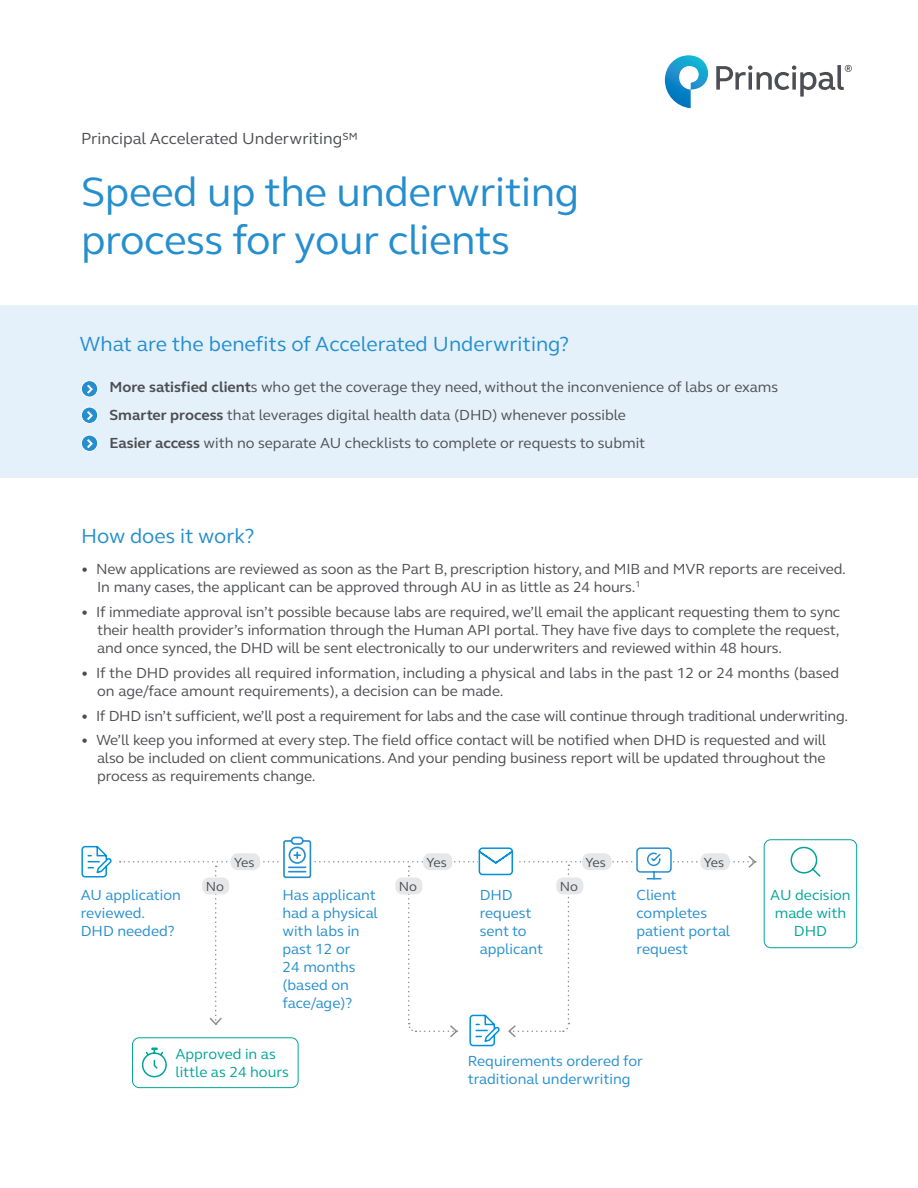
<style>
.page{position:relative;width:918px;height:1188px;background:#fff}
.page>*{position:absolute;margin:0;border:0;box-sizing:border-box;transform-origin:0 0}
.t1{font:42px/48px "FS Elliot Pro";letter-spacing:-.01em;color:#258ece}
.t2{font:21px "FS Elliot Pro";color:#258ece}
.t3{font:16.5px "FS Elliot Pro";color:#4d4e53}
.t4{font:15px/18px "FS Elliot Pro";letter-spacing:-.01em;color:#4d4e53}
.t5{font:15px/18px "FS Elliot Pro";color:#258ece}
.t6{font:15px/18px "FS Elliot Pro";color:#00a499}
.t7{font:13.5px "FS Elliot Pro";color:#4d4e53}
.s1{font-weight:700}
</style>
<div class="page">
<div style="left:0;top:305px;width:918px;height:173px;background:#e4f1fa"></div>
<svg style="left:81px;top:381px;width:17px;height:16px"></svg>
<div style="left:81px;top:380px;width:17px;height:17px;border:1px solid #fff;border-radius:50%"></div>
<svg style="left:87px;top:385px;width:6px;height:9px"></svg>
<div style="left:81px;top:407px;width:17px;height:16px;background:#258ece;border-radius:50%"></div>
<div style="left:81px;top:407px;width:17px;height:17px;border:1px solid #fff;border-radius:50%"></div>
<svg style="left:87px;top:411px;width:6px;height:9px"></svg>
<div style="left:81px;top:435px;width:17px;height:16px;background:#258ece;border-radius:50%"></div>
<div style="left:81px;top:435px;width:17px;height:17px;border:1px solid #fff;border-radius:50%"></div>
<svg style="left:87px;top:439px;width:6px;height:9px"></svg>
<svg style="left:665px;top:55px;width:43px;height:53px"></svg>
<svg style="left:716px;top:65px;width:136px;height:32px"></svg>
<svg style="left:790px;top:846px;width:31px;height:31px"></svg>
<svg style="left:81px;top:845px;width:31px;height:33px"></svg>
<svg style="left:120px;top:836px;width:637px;height:242px"></svg>
<div style="left:764px;top:839px;width:93px;height:109px;border:1px solid #00a499;border-radius:7px"></div>
<div style="left:132px;top:1037px;width:166px;height:51px;border:1px solid #00a499;border-radius:7px"></div>
<p class="t3" style="left:81px;top:128px;width:278px">Principal Accelerated Underwriting℠</p>
<h1 class="t1" style="left:81px;top:167px;width:500px">Speed up the underwriting process for your clients</h1>
<h2 class="t2" style="left:80px;top:330px;width:491px">What are the benefits of Accelerated Underwriting?</h2>
<p class="t4" style="left:110px;top:373px;width:670px;line-height:27.8px"><span class="s1">More satisfied client</span>s who get the coverage they need, without the inconvenience of labs or exams<br><span class="s1">Smarter process</span> that leverages digital health data (DHD) whenever possible<br><span class="s1">Easier access</span> with no separate AU checklists to complete or requests to submit</p>
<h2 class="t2" style="left:81px;top:522px;width:175px">How does it work?</h2>
<p class="t4" style="left:97px;top:560px;width:750px;text-indent:-16px"><span class="s1">•</span> New applications are reviewed as soon as the Part B, prescription history, and MIB and MVR reports are received.<br>In many cases, the applicant can be approved through AU in as little as 24 hours.<sup>1</sup></p>
<p class="t4" style="left:97px;top:603px;width:745px;text-align:justify;text-indent:-16px"><span class="s1">•</span> If immediate approval isn’t possible because labs are required, we’ll email the applicant requesting them to sync their health provider’s information through the Human API portal. They have five days to complete the request, and once synced, the DHD will be sent electronically to our underwriters and reviewed within 48 hours.</p>
<p class="t4" style="left:97px;top:663px;width:744px;text-indent:-16px"><span class="s1">•</span> If the DHD provides all required information, including a physical and labs in the past 12 or 24 months (based on age/face amount requirements), a decision can be made.</p>
<p class="t4" style="left:81px;top:706px;width:769px"><span class="s1">•</span> If DHD isn’t sufficient, we’ll post a requirement for labs and the case will continue through traditional underwriting.</p>
<p class="t4" style="left:97px;top:731px;width:730px;text-align:justify;text-indent:-16px"><span class="s1">•</span> We’ll keep you informed at every step. The field office contact will be notified when DHD is requested and will also be included on client communications. And your pending business report will be updated throughout the process as requirements change.</p>
<p class="t7" style="left:234px;top:853px;width:22px">Yes</p>
<p class="t7" style="left:426px;top:853px;width:22px">Yes</p>
<p class="t7" style="left:586px;top:853px;width:22px">Yes</p>
<p class="t7" style="left:704px;top:853px;width:22px">Yes</p>
<p class="t7" style="left:399px;top:877px;width:20px">No</p>
<p class="t7" style="left:560px;top:877px;width:20px">No</p>
<p class="t7" style="left:206px;top:877px;width:20px">No</p>
<p class="t5" style="left:81px;top:886px;width:102px">AU application reviewed.<br>DHD needed?</p>
<p class="t5" style="left:282px;top:886px;width:97px">Has applicant had a physical with labs in past 12 or<br>24 months (based on face/age)?</p>
<p class="t5" style="left:480px;top:886px;width:65px">DHD request sent to applicant</p>
<p class="t6" style="left:770px;top:886px;width:82px;text-align:center">AU decision made with<br>DHD</p>
<p class="t5" style="left:636px;top:886px;width:95px">Client completes patient portal request</p>
<p class="t6" style="left:175px;top:1044px;width:115px">Approved in as little as 24 hours</p>
<p class="t5" style="left:468px;top:1052px;width:177px">Requirements ordered for traditional underwriting</p>
</div>
